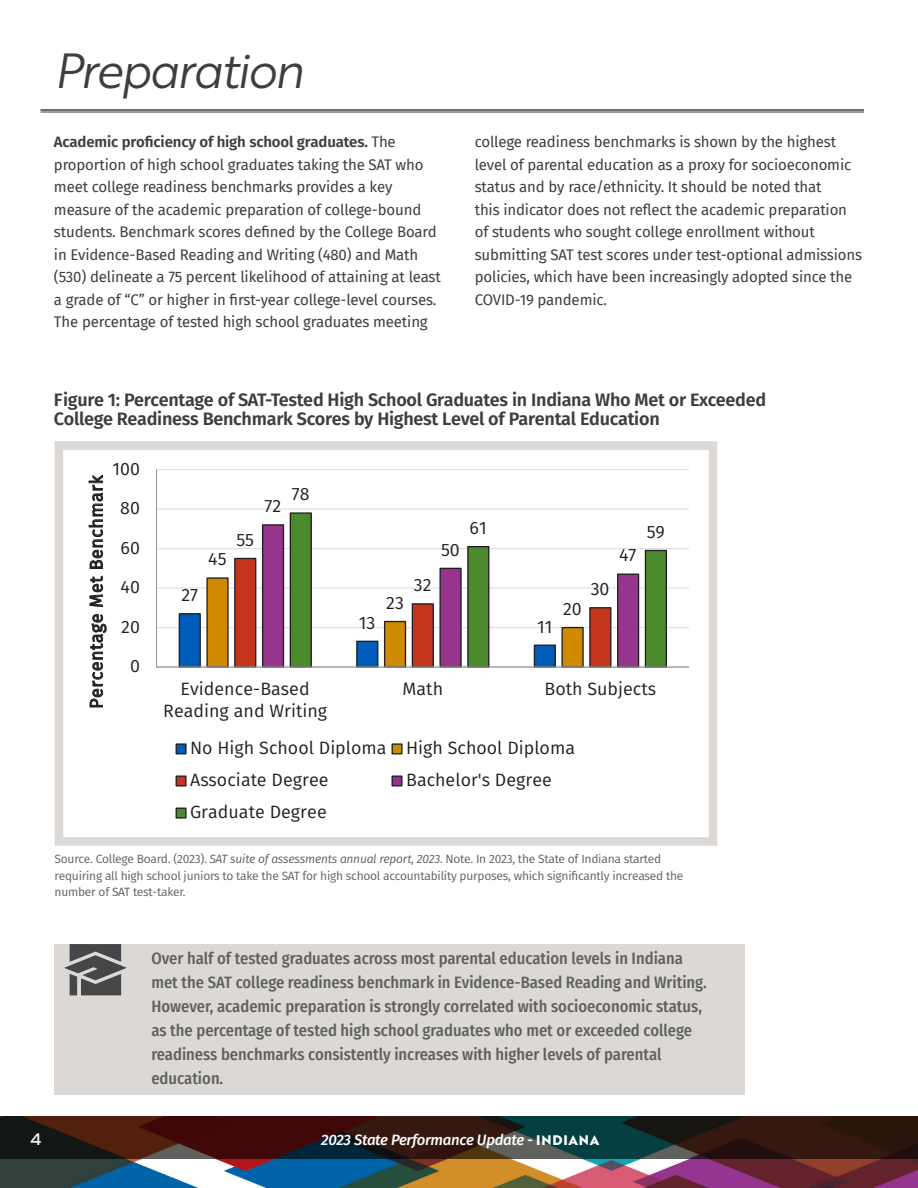
<style>
.page{position:relative;width:918px;height:1188px;background:#fff}
.page>*{position:absolute;margin:0;border:0;box-sizing:border-box;transform-origin:0 0}
.Heading_1{font:48px "Brother 1816 Book Italic";letter-spacing:-.05em;color:#3e3e3f}
.Figure_Heading{font:600 18px/18.8px "Fira Sans";letter-spacing:-.015em;color:#3e3e3f}
.t1{font:17.85px/21.5px "Fira Sans";letter-spacing:.005em;color:#231f20;text-align:center}
.t2{font:17.85px "Fira Sans";letter-spacing:.03em;color:#231f20}
.Takeaway_Highlight{font:500 16.5px/24px "Fira Sans Condensed";color:#5e615c}
.t3{font:700 16.5px "Nexa Slab";color:#fff}
.Body_2-col{font:15px/22.5px "Fira Sans";letter-spacing:-.01em;color:#3e3e3f}
.t4{font:italic 500 15px "Fira Sans";letter-spacing:-.02em;color:#fff}
.Source_for_Figure{font:12px/16.5px "Fira Sans";letter-spacing:-.02em;color:#5e615c}
.s1{font-weight:600}
.s2{font-style:italic}
.s3{font-family:"Brother 1816 Extra";font-weight:700;font-style:normal;font-size:13.5px}
</style>
<div class="page">
<img style="left:0;top:1159px;width:918px;height:29px">
<svg style="left:0;top:1116px;width:918px;height:43px;background:#2e1f1a"></svg>
<svg style="left:54px;top:441px;width:664px;height:405px"></svg>
<div style="left:55px;top:944px;width:690px;height:150px;background:#dcd8d5"></div>
<svg style="left:64px;top:944px;width:63px;height:51px"></svg>
<hr style="left:40px;top:109px;width:824px;height:2px;background:#3e3e3f">
<hr style="left:40px;top:112px;width:824px;height:1px;background:#3e3e3f">
<p class="Heading_1" style="left:54px;top:36px;width:251px">Preparation</p>
<p class="Body_2-col" style="left:54px;top:130px;width:388px"><span class="s1">Academic proficiency of high school graduates.</span> The proportion of high school graduates taking the SAT who meet college readiness benchmarks provides a key measure of the academic preparation of college-bound students. Benchmark scores defined by the College Board in Evidence-Based Reading and Writing (480) and Math (530) delineate a 75 percent likelihood of attaining at least a grade of “C” or higher in first-year college-level courses.<br>The percentage of tested high school graduates meeting</p>
<p class="Body_2-col" style="left:475px;top:130px;width:389px">college readiness benchmarks is shown by the highest level of parental education as a proxy for socioeconomic status and by race/ethnicity. It should be noted that<br>this indicator does not reflect the academic preparation of students who sought college enrollment without submitting SAT test scores under test-optional admissions policies, which have been increasingly adopted since the COVID-19 pandemic.</p>
<p class="Figure_Heading" style="left:54px;top:389px;width:714px">Figure 1: Percentage of SAT-Tested High School Graduates in Indiana Who Met or Exceeded<br>College Readiness Benchmark Scores by Highest Level of Parental Education</p>
<p class="t1" style="left:112px;top:457px;width:29px">100</p>
<p class="t2" style="left:83px;top:709px;width:235px;rotate:-90deg">Percentage Met Benchmark</p>
<p class="t1" style="left:120px;top:497px;width:21px">80</p>
<p class="t1" style="left:121px;top:536px;width:21px">60</p>
<p class="t1" style="left:121px;top:576px;width:21px">40</p>
<p class="t1" style="left:121px;top:615px;width:20px">20</p>
<p class="t1" style="left:130px;top:655px;width:11px">0</p>
<p class="t1" style="left:181px;top:584px;width:18px">27</p>
<p class="t1" style="left:208px;top:548px;width:20px">45</p>
<p class="t1" style="left:236px;top:528px;width:19px">55</p>
<p class="t1" style="left:265px;top:495px;width:18px">72</p>
<p class="t1" style="left:292px;top:483px;width:19px">78</p>
<p class="t1" style="left:470px;top:516px;width:19px">61</p>
<p class="t1" style="left:647px;top:520px;width:20px">59</p>
<p class="t1" style="left:441px;top:538px;width:20px">50</p>
<p class="t1" style="left:619px;top:544px;width:19px">47</p>
<p class="t1" style="left:414px;top:574px;width:19px">32</p>
<p class="t1" style="left:591px;top:578px;width:20px">30</p>
<p class="t1" style="left:386px;top:591px;width:19px">23</p>
<p class="t1" style="left:563px;top:597px;width:20px">20</p>
<p class="t1" style="left:359px;top:611px;width:18px">13</p>
<p class="t1" style="left:537px;top:615px;width:17px">11</p>
<p class="t1" style="left:163px;top:678px;width:165px">Evidence-Based<br>Reading and Writing</p>
<p class="t1" style="left:402px;top:678px;width:42px">Math</p>
<p class="t1" style="left:544px;top:678px;width:113px">Both Subjects</p>
<p class="t1" style="left:190px;top:731px;width:387px;line-height:32.1px;text-align:left">No High School Diploma High School Diploma<br>Associate Degree</p>
<p class="t1" style="left:406px;top:769px;width:147px">Bachelor's Degree</p>
<p class="t1" style="left:190px;top:801px;width:138px">Graduate Degree</p>
<p class="Source_for_Figure" style="left:55px;top:851px;width:630px">Source. College Board. (2023). <span class="s2">SAT suite of assessments annual report, 2023</span>. Note. In 2023, the State of Indiana started requiring all high school juniors to take the SAT for high school accountability purposes, which significantly increased the number of SAT test-taker.</p>
<p class="Takeaway_Highlight" style="left:151px;top:945px;width:557px">Over half of tested graduates across most parental education levels in Indiana met the SAT college readiness benchmark in Evidence-Based Reading and Writing.<br>However, academic preparation is strongly correlated with socioeconomic status, as the percentage of tested high school graduates who met or exceeded college readiness benchmarks consistently increases with higher levels of parental education.</p>
<p class="t3" style="left:31px;top:1129px;width:13px">4</p>
<p class="t4" style="left:321px;top:1128px;width:280px">2023 State Performance Update - <span class="s3">INDIANA</span></p>
</div>
